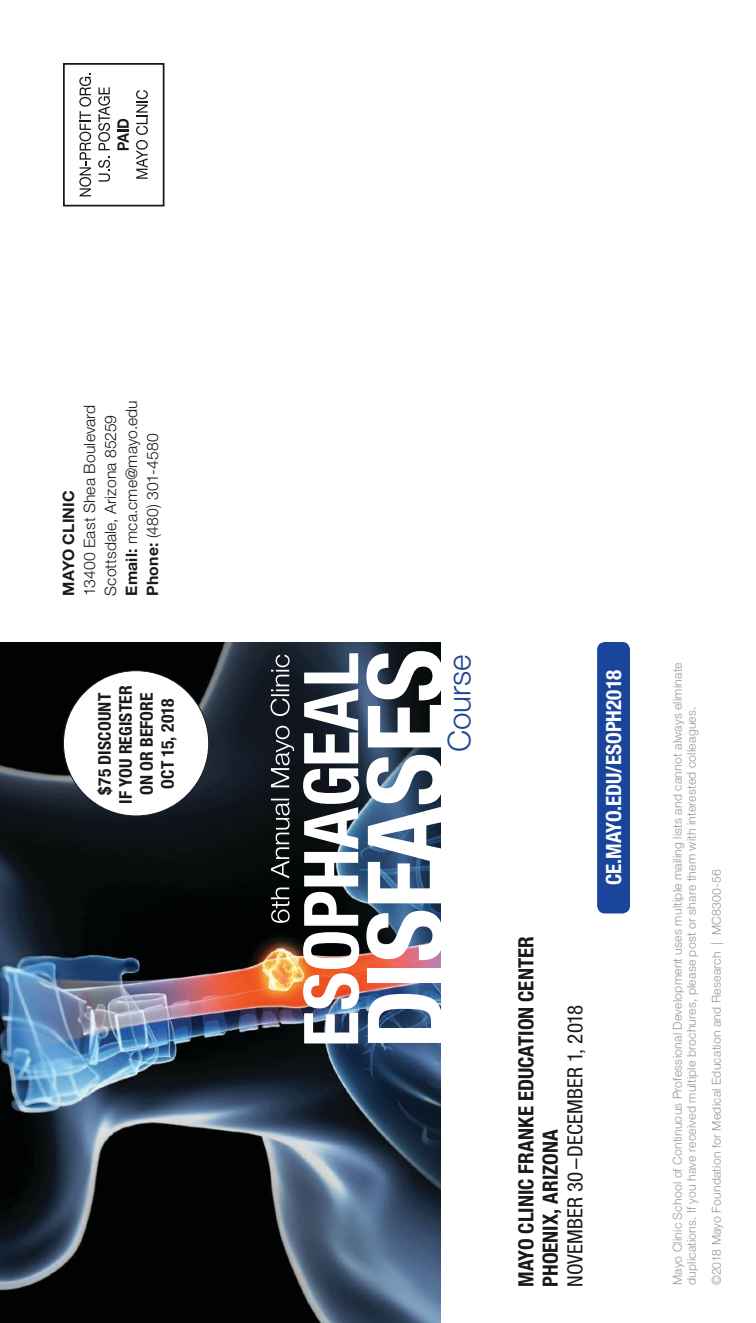
<style>
.page{position:relative;width:756px;height:1323px;background:#fff}
.page>*{position:absolute;margin:0;border:0;box-sizing:border-box;transform-origin:0 0}
.t1{font:700 condensed 103.95px "Helvetica Neue LT Std";color:#fff}
.t2{font:700 condensed 75.6px "Helvetica Neue LT Std";color:#fff}
.T2_Title{font:300 31.5px "Helvetica Neue LT Std";letter-spacing:-.005em;color:#1e4694}
.Location_Date_Bold_C{font:700 condensed 21px "Helvetica Neue LT Std";color:#1b1a1a}
.Location_Date_Cond{font:condensed 21px "Helvetica Neue LT Std";letter-spacing:.005em;color:#1b1a1a}
._1_D_Mayo_Tagline{font:700 condensed 21px "Helvetica Neue LT Std";color:#fff}
.Call-To-Action_Circl{font:700 condensed 17.5px/21px "Helvetica Neue LT Std";letter-spacing:.01em;color:#1b1a1a;text-align:center}
.Return_Address{font:300 15.75px/21px "Helvetica Neue LT Std";letter-spacing:.01em;color:#1b1a1a}
.Copyright_and_MC{font:300 12.25px/14px "Helvetica Neue LT Std";letter-spacing:.02em;color:#9d968d}
.s1{font-weight:700}
</style>
<div class="page">
<div style="left:63px;top:63px;width:101px;height:144px;border:2px solid #1b1a1a"></div>
<svg style="left:79px;top:73px;width:12px;height:123px"></svg>
<svg style="left:98px;top:157px;width:12px;height:25px"></svg>
<svg style="left:98px;top:87px;width:12px;height:63px"></svg>
<svg style="left:117px;top:119px;width:12px;height:31px"></svg>
<svg style="left:136px;top:90px;width:12px;height:89px"></svg>
<img style="left:0;top:643px;width:441px;height:680px">
<svg style="left:271px;top:655px;width:23px;height:268px;background:#383c40"></svg>
<div style="left:63px;top:671px;width:146px;height:145px;background:#fff;border-radius:50%"></div>
<div style="left:597px;top:642px;width:33px;height:272px;background:#1a459d;border-radius:8px"></div>
<p class="Return_Address" style="left:58px;top:596px;width:197px;rotate:-90deg"><span class="s1">MAYO CLINIC<br></span>13400 East Shea Boulevard<br>Scottsdale, Arizona 85259<br><span class="s1">Email:</span> mca.cme@mayo.edu<br><span class="s1">Phone:</span> (480) 301-4580</p>
<p class="Call-To-Action_Circl" style="left:94px;top:795px;width:103px;rotate:-90deg">$75 DISCOUNT</p>
<p class="Call-To-Action_Circl" style="left:115px;top:804px;width:120px;rotate:-90deg">IF YOU REGISTER<br>ON OR BEFORE<br>OCT 15, 2018</p>
<h2 class="t2" style="left:286px;top:1047px;width:397px;rotate:-90deg">ESOPHAGEAL</h2>
<h1 class="t1" style="left:342px;top:1049px;width:402px;rotate:-90deg">DISEASES</h1>
<p class="T2_Title" style="left:440px;top:752px;width:99px;rotate:-90deg">Course</p>
<p class="_1_D_Mayo_Tagline" style="left:601px;top:885px;width:216px;rotate:-90deg">CE.MAYO.EDU/ESOPH2018</p>
<p class="Location_Date_Bold_C" style="left:513px;top:1287px;width:352px;rotate:-90deg">MAYO CLINIC FRANKE EDUCATION CENTER</p>
<p class="Location_Date_Cond" style="left:563px;top:1287px;width:284px;rotate:-90deg">NOVEMBER 30 –DECEMBER 1, 2018</p>
<p class="Location_Date_Bold_C" style="left:538px;top:1287px;width:159px;rotate:-90deg">PHOENIX, ARIZONA</p>
<p class="Copyright_and_MC" style="left:670px;top:1285px;width:624px;rotate:-90deg">Mayo Clinic School of Continuous Professional Development uses multiple mailing lists and cannot always eliminate duplications. If you have received multiple brochures, please post or share them with interested colleagues.</p>
<p class="Copyright_and_MC" style="left:709px;top:1285px;width:418px;rotate:-90deg">©2018 Mayo Foundation for Medical Education and Research | MC8300-56</p>
</div>
